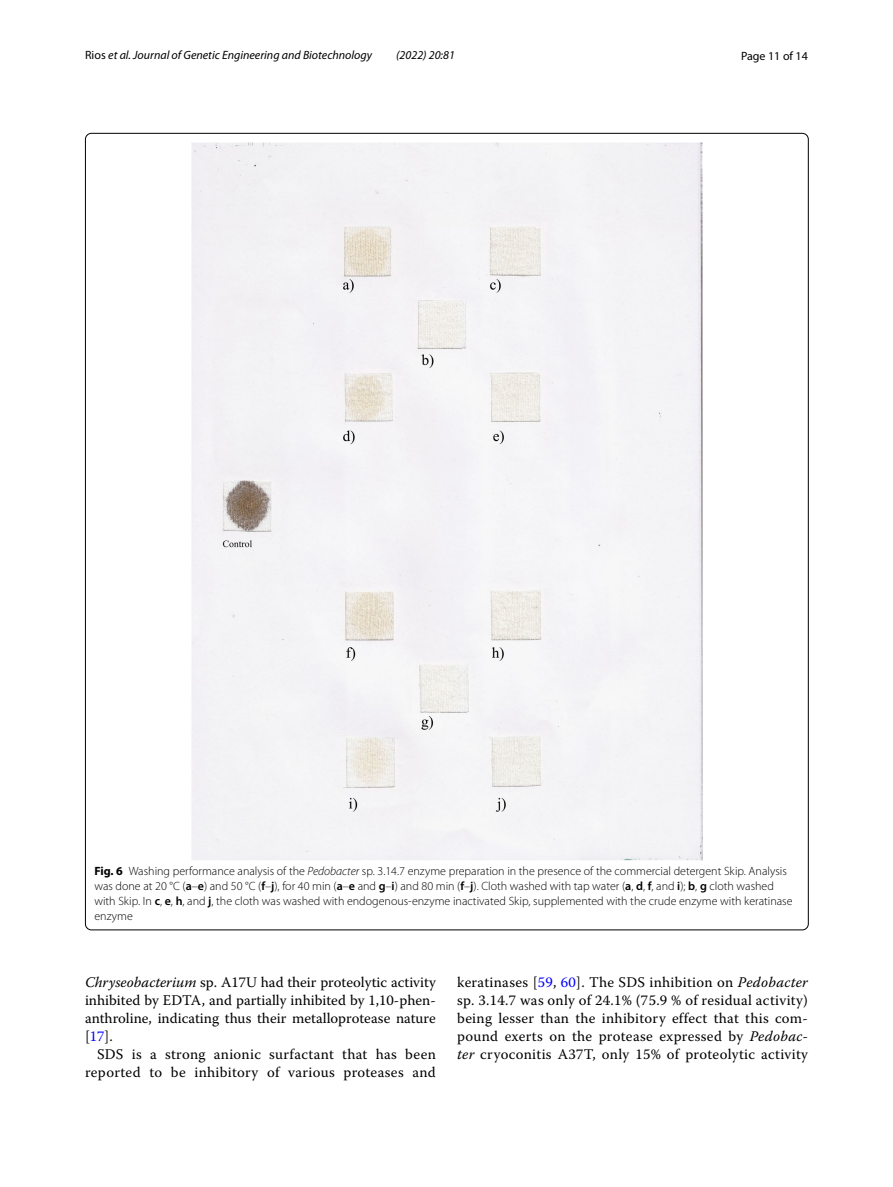
<style>
.page{position:relative;width:893px;height:1187px;background:#fff}
.page>*{position:absolute;margin:0;border:0;box-sizing:border-box;transform-origin:0 0}
.t1{font:14.7px/18px "Warnock Pro";letter-spacing:.02em;color:#000;text-align:justify}
.t2{font:300 12px/15px "Myriad Pro";color:#000}
.t3{font:italic 12px "Myriad Pro";color:#000}
.t4{font:12px "Myriad Pro";color:#000}
.s1{font-style:normal}
.s2{font-weight:700}
.s3{font-style:italic}
.s4{font-weight:600}
.s5{color:#00f}
</style>
<div class="page">
<img style="left:192px;top:142px;width:510px;height:718px">
<p class="t3" style="left:85px;top:48px;width:289px"><span class="s1">Rios</span> et al. Journal of Genetic Engineering and Biotechnology</p>
<p class="t3" style="left:396px;top:48px;width:60px">(2022) 20:81</p>
<p class="t4" style="left:741px;top:48px;width:68px">Page 11 of 14</p>
<p class="t2" style="left:94px;top:864px;width:700px"><span class="s2">Fig. 6</span> Washing performance analysis of the <span class="s3">Pedobacter</span> sp. 3.14.7 enzyme preparation in the presence of the commercial detergent Skip. Analysis was done at 20 °C (<span class="s4">a</span>–<span class="s4">e</span>) and 50 °C (<span class="s4">f</span>–<span class="s4">j</span>), for 40 min (<span class="s4">a</span>–<span class="s4">e</span> and <span class="s4">g</span>–<span class="s4">i</span>) and 80 min (<span class="s4">f</span>–<span class="s4">j</span>). Cloth washed with tap water (<span class="s4">a</span>, <span class="s4">d</span>, <span class="s4">f</span>, and <span class="s4">i</span>); <span class="s4">b</span>, <span class="s4">g</span> cloth washed with Skip. In <span class="s4">c</span>, <span class="s4">e</span>, <span class="s4">h</span>, and <span class="s4">j</span>, the cloth was washed with endogenous-enzyme inactivated Skip, supplemented with the crude enzyme with keratinase enzyme</p>
<p class="t1" style="left:85px;top:972px;width:352px"><span class="s3">Chryseobacterium</span> sp. A17U had their proteolytic activity inhibited by EDTA, and partially inhibited by 1,10-phen&shy;anthroline, indicating thus their metalloprotease nature [<span class="s5">17</span>].</p>
<p class="t1" style="left:85px;top:1044px;width:352px;text-align:right">SDS is a strong anionic surfactant that has been reported to be inhibitory of various proteases and</p>
<p class="t1" style="left:457px;top:972px;width:352px">keratinases [<span class="s5">59</span>, <span class="s5">60</span>]. The SDS inhibition on <span class="s3">Pedobacter </span>sp. 3.14.7 was only of 24.1% (75.9 % of residual activity) being lesser than the inhibitory effect that this com&shy;pound exerts on the protease expressed by <span class="s3">Pedobac&shy;ter</span> cryoconitis A37T, only 15% of proteolytic activity</p>
</div>
